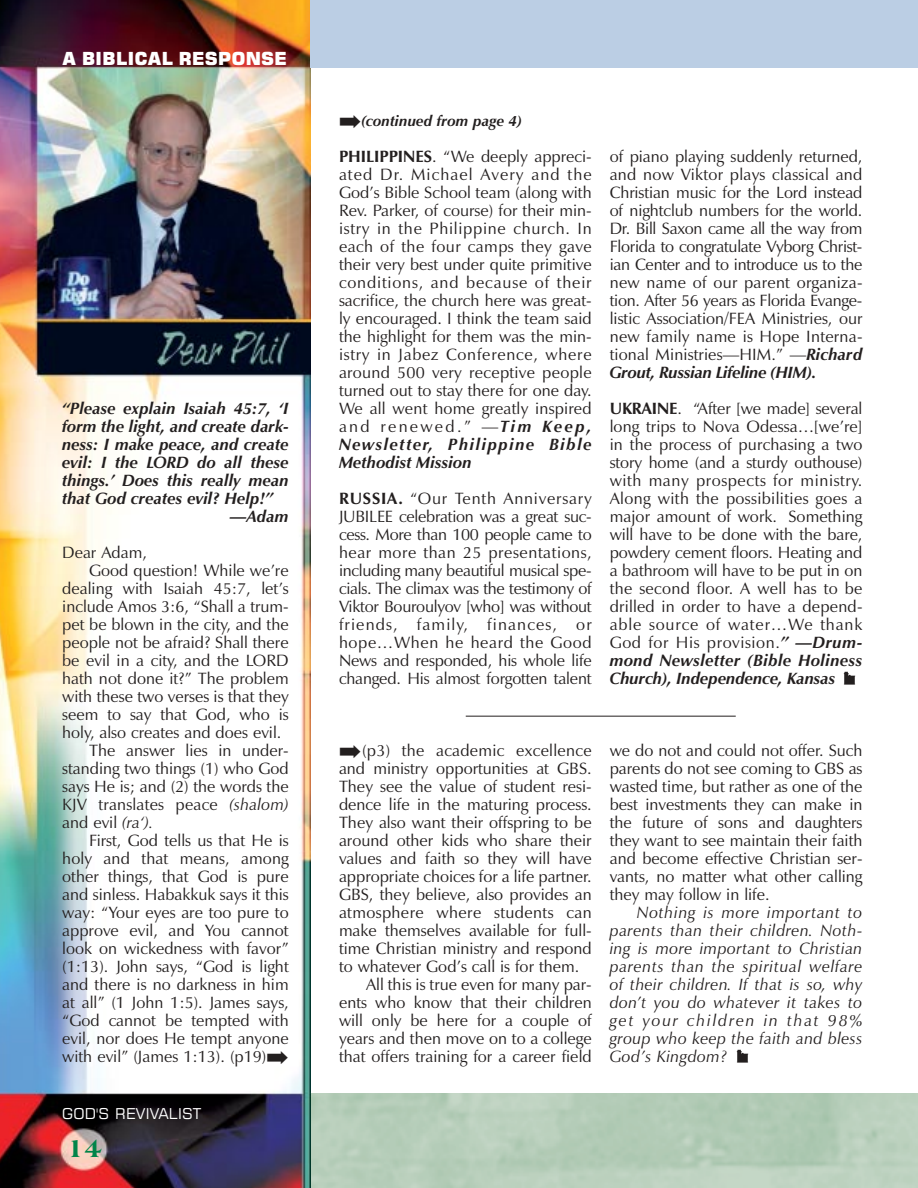
<style>
.page{position:relative;width:918px;height:1188px;background:#fff}
.page>*{position:absolute;margin:0;border:0;box-sizing:border-box;transform-origin:0 0}
.t1{font:800 27px "Americana BT";color:#008449}
.t2{font:18px "Square 721 Blk";color:#fff}
.t3{font:16.5px/18px "Zapf Humanist 601 BT";color:#231f1f;text-align:justify}
.t4{font:italic 16.5px/18px "Zapf Humanist 601 BT";letter-spacing:.02em;color:#231f1f;text-align:justify}
.t5{font:italic 700 16.5px "Zapf Humanist 601 BT";color:#231f1f}
.t6{font:16.5px "Zapf Humanist 601 BT";letter-spacing:.02em;color:#231f1f}
.t7{font:italic 700 15px "Zapf Humanist 601 BT";color:#231f1f}
.t8{font:15px "Square 721 BT";letter-spacing:.015em;color:#fff}
.s1{font-style:italic}
.s2{font-weight:700}
.s3{font-weight:700;font-style:italic}
</style>
<div class="page">
<img style="left:0;top:0;width:918px;height:1188px">
<p class="t2" style="left:62px;top:52px;width:226px">A BIBLICAL RESPONSE</p>
<p class="t5" style="left:62px;top:402px;width:228px">“Please explain Isaiah 45:7, ‘I</p>
<p class="t5" style="left:62px;top:420px;width:227px">form the light, and create dark-</p>
<p class="t5" style="left:62px;top:438px;width:228px">ness: I make peace, and create</p>
<p class="t5" style="left:62px;top:456px;width:228px">evil: I the LORD do all these</p>
<p class="t5" style="left:62px;top:474px;width:228px">things.’ Does this really mean</p>
<p class="t5" style="left:62px;top:492px;width:212px">that God creates evil? Help!”</p>
<p class="t5" style="left:230px;top:510px;width:60px">—Adam</p>
<p class="t3" style="left:62px;top:545px;width:86px">Dear Adam,</p>
<p class="t3" style="left:89px;top:563px;width:201px">Good question! While we’re</p>
<p class="t3" style="left:62px;top:581px;width:228px">dealing with Isaiah 45:7, let’s</p>
<p class="t3" style="left:62px;top:599px;width:228px">include Amos 3:6, “Shall a trum-</p>
<p class="t3" style="left:62px;top:617px;width:228px">pet be blown in the city, and the</p>
<p class="t3" style="left:62px;top:635px;width:228px">people not be afraid? Shall there</p>
<p class="t3" style="left:62px;top:653px;width:228px">be evil in a city, and the LORD</p>
<p class="t3" style="left:62px;top:671px;width:228px">hath not done it?” The problem</p>
<p class="t3" style="left:62px;top:689px;width:228px">with these two verses is that they</p>
<p class="t3" style="left:62px;top:707px;width:228px">seem to say that God, who is</p>
<p class="t3" style="left:62px;top:725px;width:221px">holy, also creates and does evil.</p>
<p class="t3" style="left:89px;top:743px;width:201px">The answer lies in under-</p>
<p class="t3" style="left:62px;top:761px;width:228px">standing two things (1) who God</p>
<p class="t3" style="left:62px;top:779px;width:228px">says He is; and (2) the words the</p>
<p class="t3" style="left:62px;top:797px;width:228px">KJV translates peace <span class="s1">(shalom)</span></p>
<p class="t3" style="left:62px;top:815px;width:93px">and evil <span class="s1">(ra‘).</span></p>
<p class="t3" style="left:89px;top:833px;width:201px">First, God tells us that He is</p>
<p class="t3" style="left:62px;top:851px;width:228px">holy and that means, among</p>
<p class="t3" style="left:62px;top:869px;width:228px">other things, that God is pure</p>
<p class="t3" style="left:62px;top:887px;width:228px">and sinless. Habakkuk says it this</p>
<p class="t3" style="left:62px;top:905px;width:228px">way: “Your eyes are too pure to</p>
<p class="t3" style="left:62px;top:923px;width:228px">approve evil, and You cannot</p>
<p class="t3" style="left:62px;top:941px;width:228px">look on wickedness with favor”</p>
<p class="t3" style="left:62px;top:959px;width:228px">(1:13). John says, “God is light</p>
<p class="t3" style="left:62px;top:977px;width:228px">and there is no darkness in him</p>
<p class="t3" style="left:62px;top:995px;width:228px">at all” (1 John 1:5). James says,</p>
<p class="t3" style="left:62px;top:1013px;width:228px">“God cannot be tempted with</p>
<p class="t3" style="left:62px;top:1031px;width:228px">evil, nor does He tempt anyone</p>
<p class="t3" style="left:62px;top:1049px;width:228px">with evil” (James 1:13). (p19)➡</p>
<p class="t8" style="left:62px;top:1109px;width:140px">GOD'S REVIVALIST</p>
<h1 class="t1" style="left:66px;top:1137px;width:37px">14</h1>
<p class="t7" style="left:339px;top:115px;width:184px">➡(continued from page 4)</p>
<p class="t3" style="left:339px;top:149px;width:254px"><span class="s2">PHILIPPINES</span>. “We deeply appreci&shy;ated Dr. Michael Avery and the God’s Bible School team (along with Rev. Parker, of course) for their min&shy;istry in the Philippine church. In each of the four camps they gave their very best under quite primitive conditions, and because of their sacrifice, the church here was great&shy;ly encouraged. I think the team said the highlight for them was the min&shy;istry in Jabez Conference, where around 500 very receptive people turned out to stay there for one day.<br>We all went home greatly inspired and renewed.” —<span class="s3">Tim Keep, Newsletter, Philippine Bible Methodist Mission</span></p>
<p class="t3" style="left:339px;top:491px;width:254px"><span class="s2">RUSSIA.</span> “Our Tenth Anniversary JUBILEE celebration was a great suc&shy;cess. More than 100 people came to hear more than 25 presentations, including many beautiful musical spe&shy;cials. The climax was the testimony of Viktor Bouroulyov [who] was without friends, family, finances, or hope…When he heard the Good News and responded, his whole life changed. His almost forgotten talent</p>
<p class="t3" style="left:610px;top:149px;width:254px">of piano playing suddenly returned, and now Viktor plays classical and Christian music for the Lord instead of nightclub numbers for the world.<br>Dr. Bill Saxon came all the way from Florida to congratulate Vyborg Christ&shy;ian Center and to introduce us to the new name of our parent organiza&shy;tion. After 56 years as Florida Evange&shy;listic Association/FEA Ministries, our new family name is Hope Interna&shy;tional Ministries—HIM.” —<span class="s3">Richard Grout, Russian Lifeline (HIM).</span></p>
<p class="t3" style="left:610px;top:401px;width:254px"><span class="s2">UKRAINE</span>. “After [we made] several long trips to Nova Odessa…[we’re] in the process of purchasing a two story home (and a sturdy outhouse) with many prospects for ministry.<br>Along with the possibilities goes a major amount of work. Something will have to be done with the bare, powdery cement floors. Heating and a bathroom will have to be put in on the second floor. A well has to be drilled in order to have a depend&shy;able source of water…We thank God for His provision.<span class="s3">” —Drum&shy;mond Newsletter (Bible Holiness Church), Independence, Kansas</span></p>
<p class="t3" style="left:339px;top:743px;width:254px">➡(p3) the academic excellence</p>
<p class="t3" style="left:339px;top:761px;width:254px">and ministry opportunities at GBS.</p>
<p class="t3" style="left:339px;top:779px;width:254px">They see the value of student resi-</p>
<p class="t3" style="left:339px;top:797px;width:254px">dence life in the maturing process.</p>
<p class="t3" style="left:339px;top:815px;width:254px">They also want their offspring to be</p>
<p class="t3" style="left:339px;top:833px;width:254px">around other kids who share their</p>
<p class="t3" style="left:339px;top:851px;width:254px">values and faith so they will have</p>
<p class="t3" style="left:339px;top:869px;width:254px">appropriate choices for a life partner.</p>
<p class="t3" style="left:339px;top:887px;width:254px">GBS, they believe, also provides an</p>
<p class="t6" style="left:339px;top:906px;width:254px">atmosphere where students can</p>
<p class="t3" style="left:339px;top:923px;width:254px">make themselves available for full-</p>
<p class="t3" style="left:339px;top:941px;width:254px">time Christian ministry and respond</p>
<p class="t3" style="left:339px;top:959px;width:242px">to whatever God’s call is for them.</p>
<p class="t3" style="left:366px;top:977px;width:227px">All this is true even for many par-</p>
<p class="t3" style="left:339px;top:995px;width:254px">ents who know that their children</p>
<p class="t3" style="left:339px;top:1013px;width:254px">will only be here for a couple of</p>
<p class="t3" style="left:339px;top:1031px;width:254px">years and then move on to a college</p>
<p class="t3" style="left:339px;top:1049px;width:254px">that offers training for a career field</p>
<p class="t3" style="left:610px;top:743px;width:254px">we do not and could not offer. Such parents do not see coming to GBS as wasted time, but rather as one of the best investments they can make in the future of sons and daughters they want to see maintain their faith and become effective Christian ser&shy;vants, no matter what other calling they may follow in life.</p>
<p class="t4" style="left:610px;top:906px;width:254px;text-indent:27px">Nothing is more important to parents than their children. Noth&shy;ing is more important to Christian parents than the spiritual welfare of their children. If that is so, why don’t you do whatever it takes to get your children in that 98% group who keep the faith and bless God’s Kingdom?</p>
</div>
